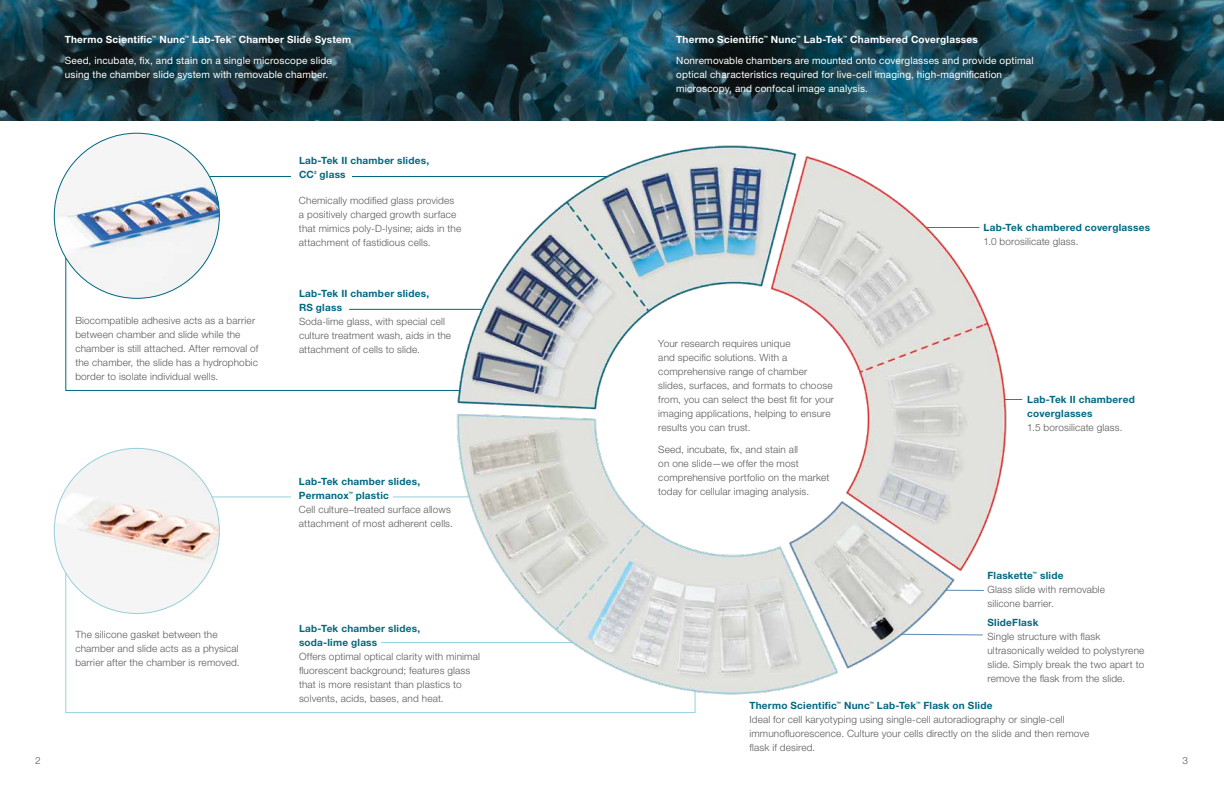
<style>
.page{position:relative;width:1224px;height:792px;background:#fff}
.page>*{position:absolute;margin:0;border:0;box-sizing:border-box;transform-origin:0 0}
.t1{font:300 10px/14px "Helvetica Neue LT Std";letter-spacing:.015em;color:#58595b}
.t2{font:10px/14px "Helvetica Neue LT Std";letter-spacing:.015em;color:#fff}
.t3{font:700 10px/14px "Helvetica Neue LT Std";letter-spacing:.025em;color:#006880}
.t4{font:700 10px "Helvetica Neue LT Std";letter-spacing:.025em;color:#fff}
.t5{font:700 4.5px "Helvetica Neue LT Std";color:#006880}
.t6{font:700 4.5px "Helvetica Neue LT Std";color:#fff}
</style>
<div class="page">
<svg style="left:65px;top:496px;width:631px;height:217px"></svg>
<svg style="left:65px;top:176px;width:383px;height:215px"></svg>
<img style="left:54px;top:133px;width:165px;height:165px;border-radius:83px">
<div style="left:292px;top:171px;width:60px;height:15px;background:#fff"></div>
<div style="left:292px;top:489px;width:101px;height:15px;background:#fff"></div>
<img style="left:54px;top:448px;width:165px;height:166px;border-radius:83px">
<svg style="left:0;top:0;width:1224px;height:120px;background:#1a3f4c"></svg>
<hr style="left:381px;top:642px;width:224px;height:1px;background:#97d0db">
<img style="left:448px;top:145px;width:575px;height:558px">
<p class="t4" style="left:65px;top:33px;width:89px">Thermo Scientific</p>
<p class="t6" style="left:152px;top:35px;width:6px">™</p>
<p class="t4" style="left:159px;top:33px;width:27px">Nunc</p>
<p class="t6" style="left:185px;top:35px;width:6px">™</p>
<p class="t4" style="left:192px;top:33px;width:41px">Lab-Tek</p>
<p class="t6" style="left:231px;top:35px;width:6px">™</p>
<p class="t4" style="left:239px;top:33px;width:114px">Chamber Slide System</p>
<p class="t2" style="left:65px;top:53px;width:269px">Seed, incubate, fix, and stain on a single microscope slide using the chamber slide system with removable chamber.</p>
<p class="t1" style="left:75px;top:313px;width:185px">Biocompatible adhesive acts as a barrier between chamber and slide while the chamber is still attached. After removal of the chamber, the slide has a hydrophobic border to isolate individual wells.</p>
<p class="t1" style="left:75px;top:628px;width:166px">The silicone gasket between the chamber and slide acts as a physical barrier after the chamber is removed.</p>
<p class="t3" style="left:299px;top:153px;width:132px">Lab-Tek II chamber slides,<br>CC</p>
<p class="t5" style="left:314px;top:170px;width:4px">2</p>
<p class="t3" style="left:320px;top:167px;width:28px">glass</p>
<p class="t1" style="left:299px;top:193px;width:164px">Chemically modified glass provides a positively charged growth surface that mimics poly-D-lysine; aids in the attachment of fastidious cells.</p>
<p class="t3" style="left:299px;top:286px;width:132px">Lab-Tek II chamber slides,<br>RS glass</p>
<p class="t1" style="left:299px;top:314px;width:154px">Soda-lime glass, with special cell culture treatment wash, aids in the attachment of cells to slide.</p>
<p class="t3" style="left:299px;top:474px;width:123px">Lab-Tek chamber slides,<br>Permanox</p>
<p class="t5" style="left:348px;top:491px;width:6px">™</p>
<p class="t3" style="left:356px;top:488px;width:35px">plastic</p>
<p class="t1" style="left:299px;top:502px;width:155px">Cell culture–treated surface allows attachment of most adherent cells.</p>
<p class="t3" style="left:299px;top:621px;width:123px">Lab-Tek chamber slides, soda‑lime glass</p>
<p class="t1" style="left:299px;top:649px;width:183px">Offers optimal optical clarity with minimal fluorescent background; features glass that is more resistant than plastics to solvents, acids, bases, and heat.</p>
<p class="t4" style="left:676px;top:33px;width:89px">Thermo Scientific</p>
<p class="t6" style="left:763px;top:35px;width:6px">™</p>
<p class="t4" style="left:771px;top:33px;width:27px">Nunc</p>
<p class="t6" style="left:796px;top:35px;width:6px">™</p>
<p class="t4" style="left:804px;top:33px;width:41px">Lab-Tek</p>
<p class="t6" style="left:843px;top:35px;width:6px">™</p>
<p class="t4" style="left:850px;top:33px;width:129px">Chambered Coverglasses</p>
<p class="t2" style="left:676px;top:53px;width:359px">Nonremovable chambers are mounted onto coverglasses and provide optimal optical characteristics required for live-cell imaging, high-magnification microscopy, and confocal image analysis.</p>
<p class="t1" style="left:658px;top:336px;width:177px">Your research requires unique<br>and specific solutions. With a comprehensive range of chamber slides, surfaces, and formats to choose from, you can select the best fit for your imaging applications, helping to ensure results you can trust.</p>
<p class="t1" style="left:658px;top:442px;width:173px">Seed, incubate, fix, and stain all<br>on one slide—we offer the most comprehensive portfolio on the market today for cellular imaging analysis.</p>
<p class="t3" style="left:983px;top:220px;width:168px">Lab-Tek chambered coverglasses</p>
<p class="t1" style="left:983px;top:234px;width:97px">1.0 borosilicate glass.</p>
<p class="t3" style="left:1027px;top:392px;width:109px">Lab-Tek II chambered coverglasses</p>
<p class="t1" style="left:1027px;top:420px;width:97px">1.5 borosilicate glass.</p>
<p class="t3" style="left:987px;top:568px;width:47px">Flaskette</p>
<p class="t5" style="left:1033px;top:571px;width:6px">™</p>
<p class="t3" style="left:1040px;top:568px;width:25px">slide</p>
<p class="t1" style="left:987px;top:582px;width:119px">Glass slide with removable silicone barrier.</p>
<p class="t3" style="left:987px;top:615px;width:53px">SlideFlask</p>
<p class="t1" style="left:987px;top:629px;width:158px">Single structure with flask ultrasonically welded to polystyrene slide. Simply break the two apart to remove the flask from the slide.</p>
<p class="t3" style="left:749px;top:698px;width:89px">Thermo Scientific</p>
<p class="t5" style="left:837px;top:700px;width:6px">™</p>
<p class="t3" style="left:844px;top:698px;width:27px">Nunc</p>
<p class="t5" style="left:869px;top:700px;width:6px">™</p>
<p class="t3" style="left:877px;top:698px;width:41px">Lab-Tek</p>
<p class="t5" style="left:916px;top:700px;width:6px">™</p>
<p class="t3" style="left:923px;top:698px;width:71px">Flask on Slide</p>
<p class="t1" style="left:749px;top:712px;width:341px">Ideal for cell karyotyping using single-cell autoradiography or single-cell immunofluorescence. Culture your cells directly on the slide and then remove flask if desired.</p>
<p class="t1" style="left:35px;top:753px;width:7px">2</p>
<p class="t1" style="left:1182px;top:753px;width:7px">3</p>
</div>
